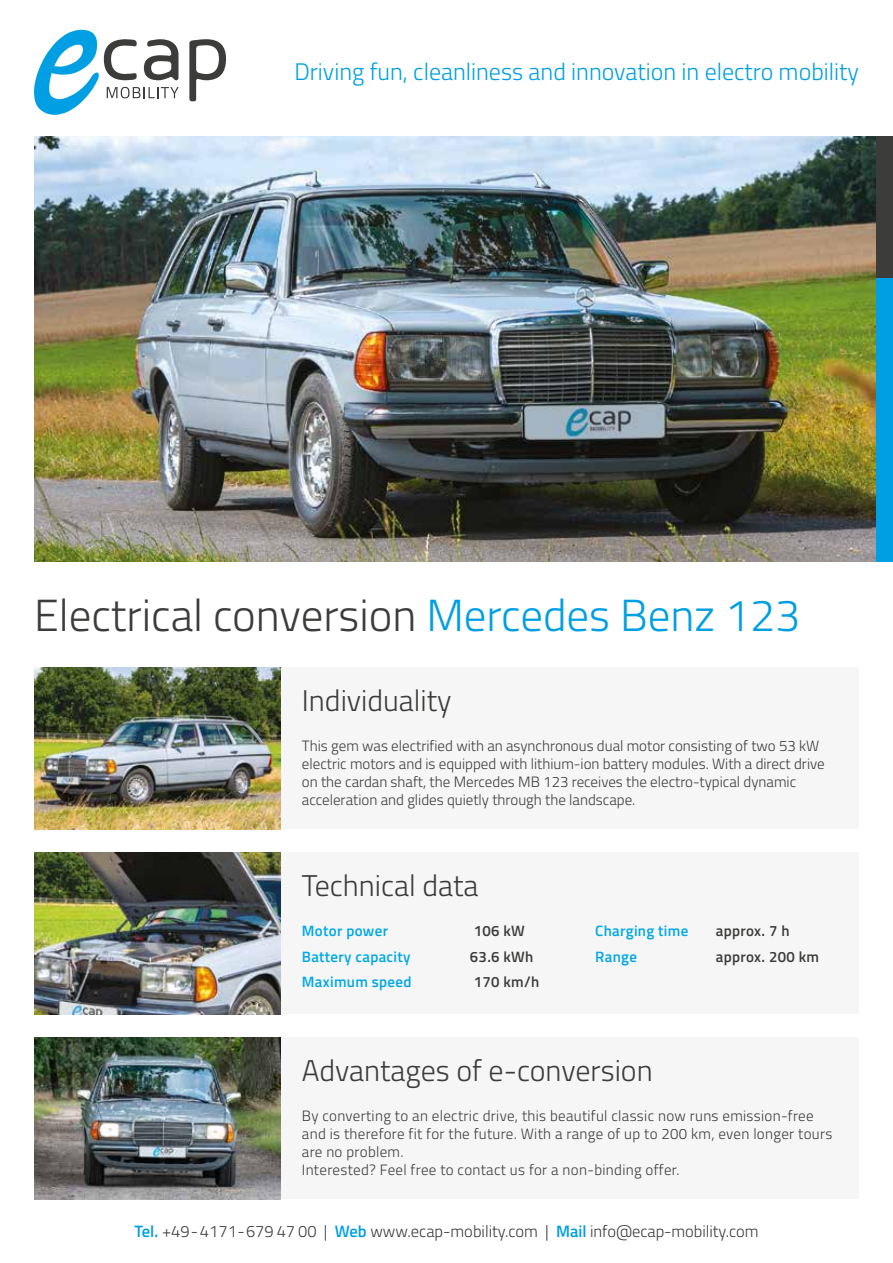
<style>
.page{position:relative;width:893px;height:1263px;background:#fff}
.page>*{position:absolute;margin:0;border:0;box-sizing:border-box;transform-origin:0 0}
.t1{font:300 45px "Titillium";color:#3c3c3b}
.t2{font:300 30px "Titillium";color:#3c3c3b}
.t3{font:300 24px "Titillium";color:#009fe3}
.t4{font:300 16.5px "Titillium";color:#3c3c3b}
.t5{font:300 15px/18px "Titillium";color:#3c3c3b}
.t6{font:300 15px/18px "Titillium";letter-spacing:.02em;color:#3c3c3b}
.t7{font:600 15px "Titillium";letter-spacing:.02em;color:#00a8e7}
.t8{font:600 15px "Titillium";letter-spacing:.02em;color:#3c3c3b}
.s1{color:#009fe3}
.s2{font-weight:600;color:#009fe3}
</style>
<div class="page">
<div style="left:876px;top:278px;width:17px;height:283px;background:#009fe3"></div>
<div style="left:876px;top:136px;width:17px;height:142px;background:#3c3c3b"></div>
<div style="left:281px;top:668px;width:578px;height:161px;background:#f6f6f6"></div>
<div style="left:281px;top:853px;width:578px;height:161px;background:#f6f6f6"></div>
<div style="left:281px;top:1037px;width:578px;height:162px;background:#f6f6f6"></div>
<svg style="left:34px;top:30px;width:145px;height:85px"></svg>
<svg style="left:189px;top:39px;width:37px;height:62px"></svg>
<img style="left:34px;top:136px;width:842px;height:425px">
<img style="left:34px;top:1037px;width:247px;height:162px">
<img style="left:34px;top:853px;width:247px;height:161px">
<img style="left:34px;top:668px;width:247px;height:161px">
<h3 class="t3" style="left:294px;top:54px;width:566px">Driving fun, cleanliness and innovation in electro mobility</h3>
<h1 class="t1" style="left:34px;top:583px;width:768px">Electrical conversion <span class="s1">Mercedes Benz 123</span></h1>
<h2 class="t2" style="left:302px;top:679px;width:151px">Individuality</h2>
<p class="t5" style="left:302px;top:736px;width:524px">This gem was electrified with an asynchronous dual motor consisting of two 53 kW electric motors and is equipped with lithium-ion battery modules. With a direct drive on the cardan shaft, the Mercedes MB 123 receives the electro-typical dynamic acceleration and glides quietly through the landscape.</p>
<h2 class="t2" style="left:302px;top:864px;width:178px">Technical data</h2>
<p class="t7" style="left:302px;top:920px;width:88px">Motor power</p>
<p class="t8" style="left:474px;top:920px;width:53px">106 kW</p>
<p class="t7" style="left:302px;top:945px;width:110px">Battery capacity</p>
<p class="t8" style="left:470px;top:945px;width:65px">63.6 kWh</p>
<p class="t7" style="left:302px;top:971px;width:111px">Maximum speed</p>
<p class="t8" style="left:474px;top:971px;width:67px">170 km/h</p>
<p class="t7" style="left:595px;top:920px;width:94px">Charging time</p>
<p class="t8" style="left:716px;top:920px;width:75px">approx. 7 h</p>
<p class="t7" style="left:595px;top:945px;width:43px">Range</p>
<p class="t8" style="left:716px;top:945px;width:105px">approx. 200 km</p>
<h2 class="t2" style="left:302px;top:1049px;width:352px">Advantages of e-conversion</h2>
<p class="t6" style="left:302px;top:1106px;width:532px">By converting to an electric drive, this beautiful classic now runs emission-free and is therefore fit for the future. With a range of up to 200 km, even longer tours are no problem.<br>Interested? Feel free to contact us for a non-binding offer.</p>
<p class="t4" style="left:134px;top:1219px;width:625px"><span class="s2">Tel.</span> +49-4171-679 47 00 | <span class="s2">Web</span> www.ecap-mobility.com | <span class="s2">Mail</span> info@ecap-mobility.com</p>
</div>
